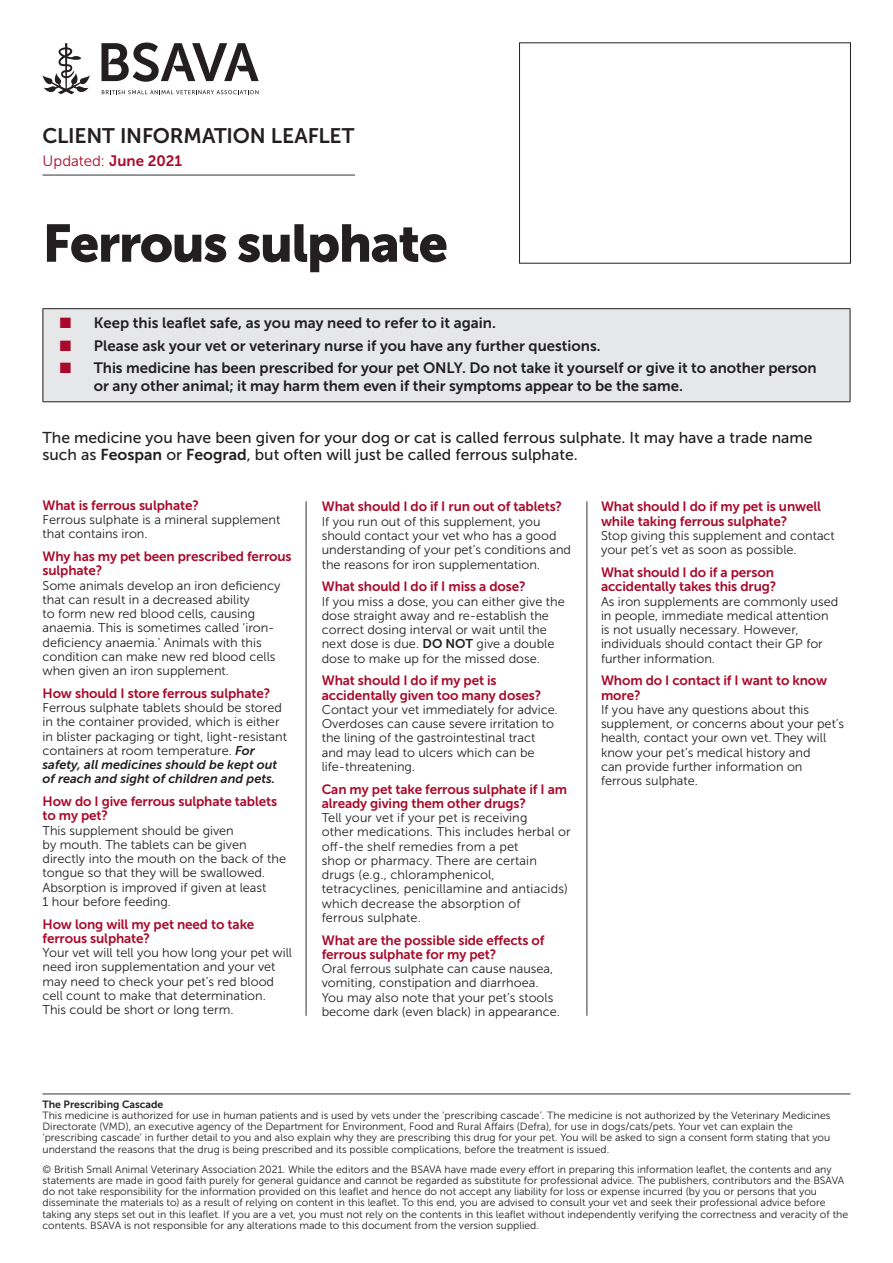
<style>
.page{position:relative;width:893px;height:1263px;background:#fff}
.page>*{position:absolute;margin:0;border:0;box-sizing:border-box;transform-origin:0 0}
.t1{font:52.5px "Museo Sans 900";letter-spacing:-.03em;color:#231f20}
.t2{font:21px "Museo Sans 700";letter-spacing:-.01em;color:#231f20}
.t3{font:15.75px/17.2px "Museo Sans 500";color:#231f20}
.t4{font:15px/18px "Museo Sans 700";letter-spacing:-.005em;color:#231f20}
.t5{font:15px "Museo Sans 300";letter-spacing:.005em;color:#a90a2b}
.t6{font:13.5px/14.2px "Museo Sans 700";letter-spacing:-.01em;color:#a90a2b}
.t7{font:12.75px/14.2px "Museo Sans 300";color:#231f20}
.t8{font:italic 12.75px/14.2px "Museo Sans 700";color:#231f20}
.t9{font:10.5px/11.2px "Museo Sans 300";color:#231f20}
.t10{font:10.5px "Museo Sans 700";color:#231f20}
.s1{font-family:"Museo Sans 700"}
.s2{color:#a90a2b}
.s3{font-family:"Museo Sans 700";font-style:italic}
</style>
<div class="page">
<hr style="left:43px;top:174px;width:312px;height:2px;background:#76787b">
<div style="left:43px;top:309px;width:807px;height:93px;background:#e6e7e9"></div>
<hr style="left:43px;top:308px;width:807px;height:1px;background:#231f20">
<hr style="left:43px;top:309px;width:1px;height:92px;background:#231f20">
<hr style="left:850px;top:309px;width:1px;height:92px;background:#231f20">
<hr style="left:43px;top:401px;width:807px;height:1px;background:#231f20">
<hr style="left:43px;top:1093px;width:807px;height:2px;background:#76787b">
<svg style="left:101px;top:43px;width:158px;height:39px"></svg>
<svg style="left:102px;top:90px;width:156px;height:4px"></svg>
<svg style="left:43px;top:43px;width:47px;height:51px"></svg>
<hr style="left:305px;top:501px;width:2px;height:515px;background:#76787b">
<hr style="left:586px;top:501px;width:2px;height:515px;background:#76787b">
<div style="left:519px;top:42px;width:332px;height:222px;border:1px solid #231f20"></div>
<h2 class="t2" style="left:43px;top:124px;width:313px">CLIENT INFORMATION LEAFLET</h2>
<p class="t5" style="left:43px;top:153px;width:141px">Updated: <span class="s1">June 2021</span></p>
<h1 class="t1" style="left:43px;top:214px;width:407px">Ferrous sulphate</h1>
<p class="t4" style="left:60px;top:314px;width:438px"><span class="s2">■</span> Keep this leaflet safe, as you may need to refer to it again.</p>
<p class="t4" style="left:60px;top:336px;width:542px"><span class="s2">■</span> Please ask your vet or veterinary nurse if you have any further questions.</p>
<p class="t4" style="left:94px;top:359px;width:724px;text-indent:-34px"><span class="s2">■</span> This medicine has been prescribed for your pet ONLY. Do not take it yourself or give it to another person or any other animal; it may harm them even if their symptoms appear to be the same.</p>
<p class="t3" style="left:43px;top:429px;width:772px">The medicine you have been given for your dog or cat is called ferrous sulphate. It may have a trade name such as <span class="s1">Feospan</span> or <span class="s1">Feograd</span>, but often will just be called ferrous sulphate.</p>
<p class="t6" style="left:43px;top:498px;width:158px">What is ferrous sulphate?</p>
<p class="t7" style="left:43px;top:513px;width:239px">Ferrous sulphate is a mineral supplement that contains iron.</p>
<p class="t6" style="left:43px;top:549px;width:251px">Why has my pet been prescribed ferrous sulphate?</p>
<p class="t7" style="left:43px;top:578px;width:239px">Some animals develop an iron deficiency that can result in a decreased ability<br>to form new red blood cells, causing anaemia. This is sometimes called ‘iron&shy;deficiency anaemia.’ Animals with this condition can make new red blood cells when given an iron supplement.</p>
<p class="t6" style="left:43px;top:686px;width:229px">How should I store ferrous sulphate?</p>
<p class="t7" style="left:43px;top:701px;width:246px">Ferrous sulphate tablets should be stored in the container provided, which is either in blister packaging or tight, light-resistant containers at room temperature. <span class="s3">For</span></p>
<p class="t8" style="left:43px;top:757px;width:236px">safety, all medicines should be kept out of reach and sight of children and pets.</p>
<p class="t6" style="left:43px;top:794px;width:236px">How do I give ferrous sulphate tablets to my pet?</p>
<p class="t7" style="left:43px;top:823px;width:245px">This supplement should be given<br>by mouth. The tablets can be given directly into the mouth on the back of the tongue so that they will be swallowed.<br>Absorption is improved if given at least<br>1 hour before feeding.</p>
<p class="t6" style="left:43px;top:917px;width:213px">How long will my pet need to take ferrous sulphate?</p>
<p class="t7" style="left:43px;top:946px;width:251px">Your vet will tell you how long your pet will need iron supplementation and your vet may need to check your pet’s red blood cell count to make that determination.<br>This could be short or long term.</p>
<p class="t6" style="left:322px;top:500px;width:242px">What should I do if I run out of tablets?</p>
<p class="t7" style="left:322px;top:514px;width:251px">If you run out of this supplement, you should contact your vet who has a good understanding of your pet’s conditions and the reasons for iron supplementation.</p>
<p class="t6" style="left:322px;top:579px;width:205px">What should I do if I miss a dose?</p>
<p class="t7" style="left:322px;top:594px;width:244px">If you miss a dose, you can either give the dose straight away and re-establish the correct dosing interval or wait until the next dose is due. <span class="s1">DO NOT</span> give a double dose to make up for the missed dose.</p>
<p class="t6" style="left:322px;top:673px;width:221px">What should I do if my pet is accidentally given too many doses?</p>
<p class="t7" style="left:322px;top:702px;width:238px">Contact your vet immediately for advice.<br>Overdoses can cause severe irritation to the lining of the gastrointestinal tract and may lead to ulcers which can be life-threatening.</p>
<p class="t6" style="left:322px;top:782px;width:247px">Can my pet take ferrous sulphate if I am already giving them other drugs?</p>
<p class="t7" style="left:322px;top:811px;width:250px">Tell your vet if your pet is receiving<br>other medications. This includes herbal or off-the shelf remedies from a pet<br>shop or pharmacy. There are certain drugs (e.g., chloramphenicol, tetracyclines, penicillamine and antiacids) which decrease the absorption of<br>ferrous sulphate.</p>
<p class="t6" style="left:322px;top:933px;width:224px">What are the possible side effects of ferrous sulphate for my pet?</p>
<p class="t7" style="left:322px;top:962px;width:240px">Oral ferrous sulphate can cause nausea, vomiting, constipation and diarrhoea.<br>You may also note that your pet’s stools become dark (even black) in appearance.</p>
<p class="t6" style="left:601px;top:500px;width:221px">What should I do if my pet is unwell while taking ferrous sulphate?</p>
<p class="t7" style="left:601px;top:529px;width:235px">Stop giving this supplement and contact your pet’s vet as soon as possible.</p>
<p class="t6" style="left:601px;top:565px;width:177px">What should I do if a person accidentally takes this drug?</p>
<p class="t7" style="left:601px;top:594px;width:239px">As iron supplements are commonly used in people, immediate medical attention is not usually necessary. However, individuals should contact their GP for further information.</p>
<p class="t6" style="left:601px;top:673px;width:228px">Whom do I contact if I want to know more?</p>
<p class="t7" style="left:601px;top:702px;width:245px">If you have any questions about this supplement, or concerns about your pet’s health, contact your own vet. They will know your pet’s medical history and<br>can provide further information on ferrous sulphate.</p>
<p class="t10" style="left:43px;top:1098px;width:122px">The Prescribing Cascade</p>
<p class="t9" style="left:43px;top:1110px;width:789px">This medicine is authorized for use in human patients and is used by vets under the ‘prescribing cascade’. The medicine is not authorized by the Veterinary Medicines Directorate (VMD), an executive agency of the Department for Environment, Food and Rural Affairs (Defra), for use in dogs/cats/pets. Your vet can explain the ‘prescribing cascade’ in further detail to you and also explain why they are prescribing this drug for your pet. You will be asked to sign a consent form stating that you understand the reasons that the drug is being prescribed and its possible complications, before the treatment is issued.</p>
<p class="t9" style="left:43px;top:1163px;width:807px">© British Small Animal Veterinary Association 2021. While the editors and the BSAVA have made every effort in preparing this information leaflet, the contents and any statements are made in good faith purely for general guidance and cannot be regarded as substitute for professional advice. The publishers, contributors and the BSAVA do not take responsibility for the information provided on this leaflet and hence do not accept any liability for loss or expense incurred (by you or persons that you disseminate the materials to) as a result of relying on content in this leaflet. To this end, you are advised to consult your vet and seek their professional advice before taking any steps set out in this leaflet. If you are a vet, you must not rely on the contents in this leaflet without independently verifying the correctness and veracity of the contents. BSAVA is not responsible for any alterations made to this document from the version supplied.</p>
</div>
